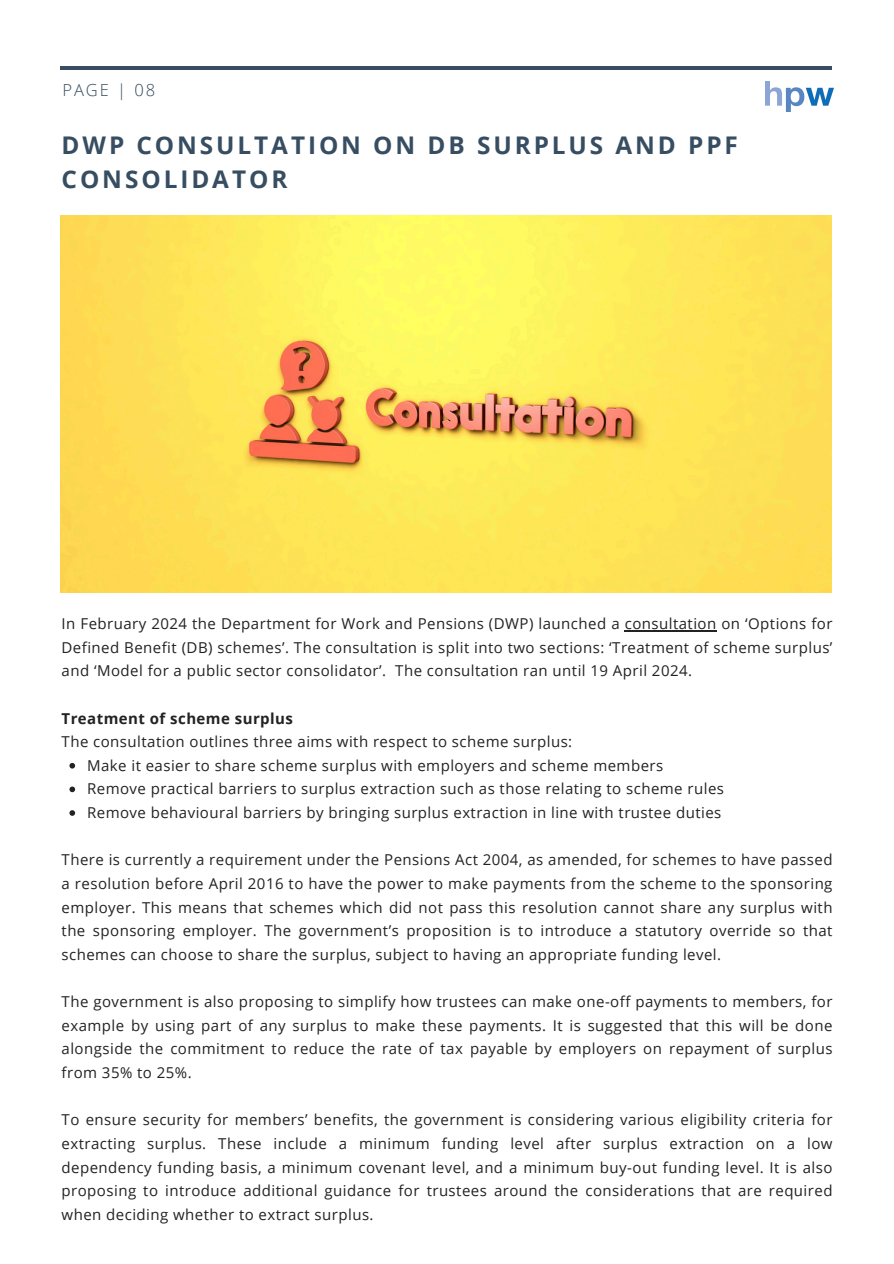
<style>
.page{position:relative;width:894px;height:1264px;background:#fff}
.page>*{position:absolute;margin:0;border:0;box-sizing:border-box;transform-origin:0 0}
.t1{font:700 24.3px/33.8px "Open Sans";letter-spacing:.12em;color:#364d62}
.t2{font:300 16.5px "Open Sans";letter-spacing:.12em;color:#364d62}
.t3{font:15px/23.7px "Open Sans";letter-spacing:.03em;color:#222;text-align:justify}
.t4{font:700 15px "Open Sans";letter-spacing:.03em;color:#222}
</style>
<div class="page">
<hr style="left:61px;top:66px;width:770px;height:4px;background:#364d62">
<img style="left:765px;top:81px;width:67px;height:30px">
<img style="left:61px;top:215px;width:770px;height:377px">
<hr style="left:624px;top:630px;width:92px;height:1px;background:#222">
<svg style="left:69px;top:763px;width:6px;height:5px"></svg>
<svg style="left:69px;top:786px;width:6px;height:6px"></svg>
<svg style="left:69px;top:810px;width:6px;height:5px"></svg>
<p class="t2" style="left:62px;top:79px;width:94px">PAGE | 08</p>
<p class="t1" style="left:62px;top:128px;width:677px">DWP CONSULTATION ON DB SURPLUS AND PPF<br>CONSOLIDATOR</p>
<p class="t3" style="left:62px;top:611px;width:772px">In February 2024 the Department for Work and Pensions (DWP) launched a consultation on ‘Options for Defined Benefit (DB) schemes’. The consultation is split into two sections: ‘Treatment of scheme surplus’ and ‘Model for a public sector consolidator’. The consultation ran until 19 April 2024.</p>
<h1 class="t4" style="left:62px;top:707px;width:233px">Treatment of scheme surplus</h1>
<p class="t3" style="left:62px;top:729px;width:512px">The consultation outlines three aims with respect to scheme surplus:</p>
<p class="t3" style="left:87px;top:753px;width:577px">Make it easier to share scheme surplus with employers and scheme members</p>
<p class="t3" style="left:87px;top:776px;width:638px">Remove practical barriers to surplus extraction such as those relating to scheme rules</p>
<p class="t3" style="left:87px;top:800px;width:635px">Remove behavioural barriers by bringing surplus extraction in line with trustee duties</p>
<p class="t3" style="left:62px;top:847px;width:772px">There is currently a requirement under the Pensions Act 2004, as amended, for schemes to have passed a resolution before April 2016 to have the power to make payments from the scheme to the sponsoring employer. This means that schemes which did not pass this resolution cannot share any surplus with the sponsoring employer. The government’s proposition is to introduce a statutory override so that schemes can choose to share the surplus, subject to having an appropriate funding level.</p>
<p class="t3" style="left:62px;top:989px;width:772px">The government is also proposing to simplify how trustees can make one-off payments to members, for example by using part of any surplus to make these payments. It is suggested that this will be done alongside the commitment to reduce the rate of tax payable by employers on repayment of surplus from 35% to 25%.</p>
<p class="t3" style="left:62px;top:1107px;width:772px">To ensure security for members’ benefits, the government is considering various eligibility criteria for extracting surplus. These include a minimum funding level after surplus extraction on a low dependency funding basis, a minimum covenant level, and a minimum buy-out funding level. It is also proposing to introduce additional guidance for trustees around the considerations that are required when deciding whether to extract surplus.</p>
</div>
